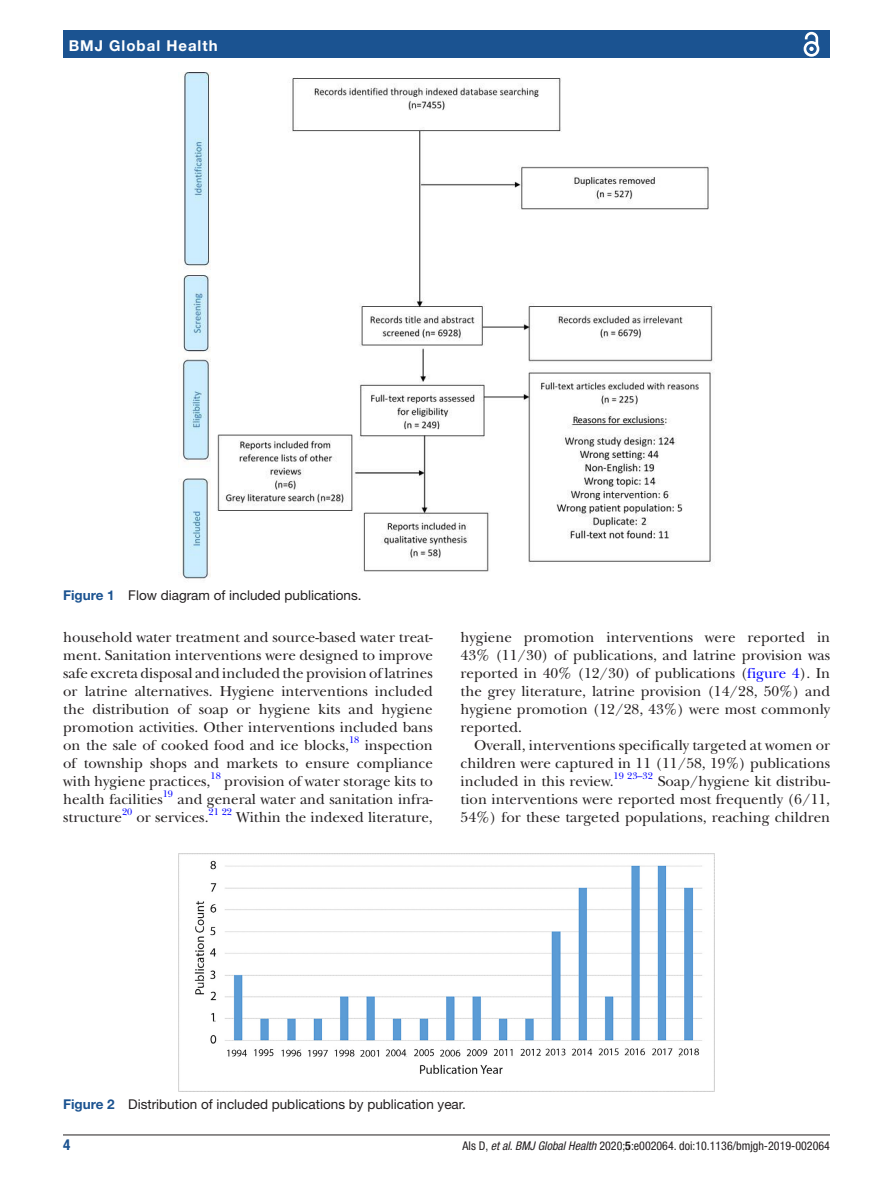
<style>
.page{position:relative;width:893px;height:1191px;background:#fff}
.page>*{position:absolute;margin:0;border:0;box-sizing:border-box;transform-origin:0 0}
.t1{font:15px/18px "New Baskerville";color:#231f20;text-align:justify}
.t2{font:700 15px "Helvetica Neue LT Std";letter-spacing:.065em;color:#fff}
.t3{font:700 condensed 15px "Helvetica Neue LT Std";color:#1b5391}
.t4{font:13.5px "Helvetica Neue LT Std";color:#231f20}
.t5{font:condensed 12px "Helvetica Neue LT Std";color:#231f20}
.t6{font:9.9px "New Baskerville";color:#00f}
.s1{font-weight:700;color:#1b5391}
.s2{color:#00f}
.s3{font-style:italic}
.s4{font-weight:700}
</style>
<div class="page">
<hr style="left:63px;top:1134px;width:767px;height:1px;background:#231f20">
<div style="left:63px;top:31px;width:767px;height:27px;background:#1b5391"></div>
<svg style="left:803px;top:31px;width:17px;height:26px"></svg>
<img style="left:180px;top:73px;width:535px;height:506px">
<img style="left:178px;top:853px;width:537px;height:238px">
<p class="t2" style="left:69px;top:36px;width:150px">BMJ Global Health</p>
<p class="t4" style="left:63px;top:587px;width:300px"><span class="s1">Figure 1</span> Flow diagram of included publications.</p>
<p class="t1" style="left:63px;top:628px;width:371px">household water treatment and source-based water treat&shy;ment. Sanitation interventions were designed to improve safe excreta disposal and included the provision of latrines or latrine alternatives. Hygiene interventions included the distribution of soap or hygiene kits and hygiene promotion activities. Other interventions included bans on the sale of cooked food and ice blocks,</p>
<p class="t6" style="left:349px;top:734px;width:12px">18</p>
<p class="t1" style="left:63px;top:736px;width:371px;text-indent:301px">inspection of township shops and markets to ensure compliance with hygiene practices,</p>
<p class="t6" style="left:211px;top:770px;width:12px">18</p>
<p class="t1" style="left:224px;top:772px;width:210px">provision of water storage kits to</p>
<p class="t1" style="left:63px;top:790px;width:101px">health facilities</p>
<p class="t6" style="left:163px;top:788px;width:12px">19</p>
<p class="t1" style="left:178px;top:790px;width:257px">and general water and sanitation infra-</p>
<p class="t1" style="left:63px;top:808px;width:60px">structure</p>
<p class="t6" style="left:122px;top:806px;width:12px">20</p>
<p class="t1" style="left:137px;top:808px;width:74px">or services.</p>
<p class="t6" style="left:209px;top:806px;width:25px">21 22</p>
<p class="t1" style="left:236px;top:808px;width:198px">Within the indexed literature,</p>
<p class="t1" style="left:461px;top:628px;width:371px">hygiene promotion interventions were reported in 43% (11/30) of publications, and latrine provision was reported in 40% (12/30) of publications (<span class="s2">figure 4</span>). In the grey literature, latrine provision (14/28, 50%) and hygiene promotion (12/28, 43%) were most commonly reported.</p>
<p class="t1" style="left:461px;top:736px;width:371px;text-indent:14px">Overall, interventions specifically targeted at women or children were captured in 11 (11/58, 19%) publications included in this review.</p>
<p class="t6" style="left:614px;top:770px;width:41px">19 23–32</p>
<p class="t1" style="left:461px;top:772px;width:371px;text-indent:197px">Soap/hygiene kit distribu&shy;tion interventions were reported most frequently (6/11, 54%) for these targeted populations, reaching children</p>
<p class="t4" style="left:63px;top:1096px;width:404px"><span class="s1">Figure 2</span> Distribution of included publications by publication year.</p>
<p class="t3" style="left:63px;top:1135px;width:9px">4</p>
<p class="t5" style="left:463px;top:1138px;width:369px">Als D, <span class="s3">et al</span>. <span class="s3">BMJ Global Health</span> 2020;<span class="s4">5</span>:e002064. doi:10.1136/bmjgh-2019-002064</p>
</div>
